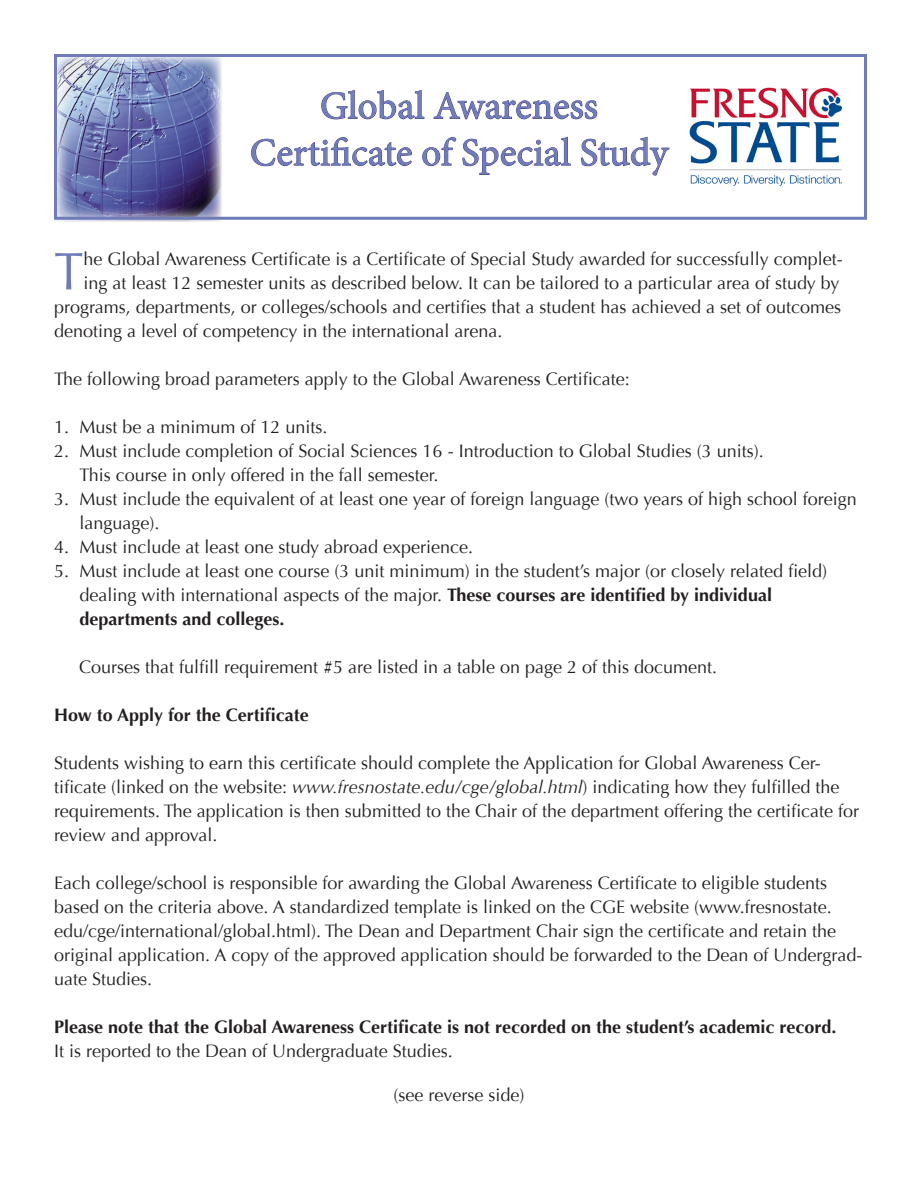
<style>
.page{position:relative;width:918px;height:1188px;background:#fff}
.page>*{position:absolute;margin:0;border:0;box-sizing:border-box;transform-origin:0 0}
.t1{font:53.1px "Optima";color:#707cb8}
.t2{font:39px/46.8px "Minion Pro";color:#707cb8;text-align:center}
.t3{font:18px/24px "Optima";color:#231f20}
.t4{font:700 18px/24px "Optima";color:#231f20}
.s1{font-weight:700}
.s2{font-style:italic}
.s3{font-weight:400}
</style>
<div class="page">
<img style="left:58px;top:58px;width:164px;height:164px">
<svg style="left:321px;top:90px;width:104px;height:30px"></svg>
<svg style="left:433px;top:92px;width:165px;height:28px"></svg>
<svg style="left:251px;top:137px;width:161px;height:29px"></svg>
<svg style="left:422px;top:137px;width:34px;height:29px"></svg>
<svg style="left:462px;top:136px;width:109px;height:39px"></svg>
<svg style="left:581px;top:136px;width:89px;height:40px"></svg>
<div style="left:54px;top:54px;width:813px;height:166px;border:3px solid #707cb8"></div>
<img style="left:689px;top:87px;width:154px;height:99px">
<p class="t2" style="left:250px;top:83px;width:420px">Global Awareness<br>Certificate of Special Study</p>
<p class="t1" style="left:54px;top:241px;width:31px">T</p>
<p class="t3" style="left:83px;top:248px;width:761px">he Global Awareness Certificate is a Certificate of Special Study awarded for successfully complet-</p>
<p class="t3" style="left:83px;top:272px;width:757px">ing at least 12 semester units as described below. It can be tailored to a particular area of study by</p>
<p class="t3" style="left:54px;top:296px;width:789px">programs, departments, or colleges/schools and certifies that a student has achieved a set of outcomes</p>
<p class="t3" style="left:54px;top:320px;width:450px">denoting a level of competency in the international arena.</p>
<p class="t3" style="left:54px;top:368px;width:577px">The following broad parameters apply to the Global Awareness Certificate:</p>
<p class="t3" style="left:54px;top:416px;width:275px">1. Must be a minimum of 12 units.</p>
<p class="t3" style="left:80px;top:440px;width:686px;text-indent:-26px">2. Must include completion of Social Sciences 16 - Introduction to Global Studies (3 units).<br>This course in only offered in the fall semester.</p>
<p class="t3" style="left:80px;top:488px;width:779px;text-indent:-26px">3. Must include the equivalent of at least one year of foreign language (two years of high school foreign language).</p>
<p class="t3" style="left:54px;top:536px;width:421px">4. Must include at least one study abroad experience.</p>
<p class="t3" style="left:80px;top:560px;width:749px;text-indent:-26px">5. Must include at least one course (3 unit minimum) in the student’s major (or closely related field) dealing with international aspects of the major. <span class="s1">These courses are identified by individual departments and colleges.</span></p>
<p class="t3" style="left:79px;top:656px;width:640px">Courses that fulfill requirement #5 are listed in a table on page 2 of this document.</p>
<p class="t4" style="left:54px;top:704px;width:256px">How to Apply for the Certificate</p>
<p class="t3" style="left:54px;top:752px;width:807px">Students wishing to earn this certificate should complete the Application for Global Awareness Cer&shy;tificate (linked on the website: <span class="s2">www.fresnostate.edu/cge/global.html</span>) indicating how they fulfilled the requirements. The application is then submitted to the Chair of the department offering the certificate for review and approval.</p>
<p class="t3" style="left:54px;top:872px;width:810px">Each college/school is responsible for awarding the Global Awareness Certificate to eligible students based on the criteria above. A standardized template is linked on the CGE website (www.fresnostate. edu/cge/international/global.html). The Dean and Department Chair sign the certificate and retain the original application. A copy of the approved application should be forwarded to the Dean of Undergrad&shy;uate Studies.</p>
<p class="t4" style="left:54px;top:1016px;width:784px">Please note that the Global Awareness Certificate is not recorded on the student’s academic record.<br><span class="s3">It is reported to the Dean of Undergraduate Studies.</span></p>
<p class="t3" style="left:394px;top:1083px;width:132px">(see reverse side)</p>
</div>
